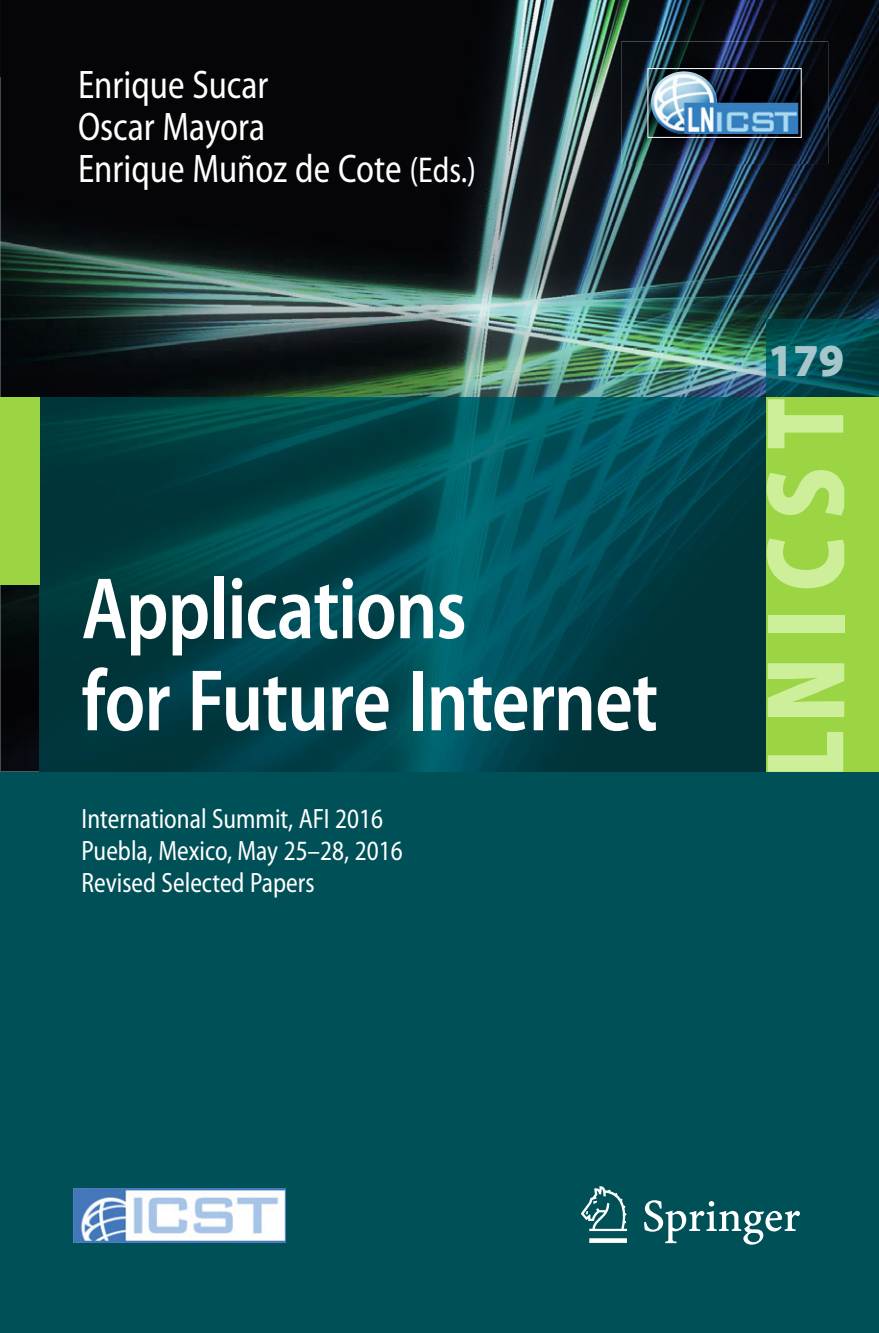
<style>
.page{position:relative;width:879px;height:1333px;background:#fff}
.page>*{position:absolute;margin:0;border:0;box-sizing:border-box;transform-origin:0 0}
.t1{font:600 semi-condensed 88px/92px "Dqpyvf Qgkgxb Myriad Pro";letter-spacing:-.015em;color:#fff;scale:.9 1}
.t2{font:80px "Vlcbdl Njqjrv Springnew";color:#fff}
.t3{font:900 semi-expanded 46px "Npbbnm Mvnsls Myriad Pro";color:#a5c6ca;scale:.9 1}
.t4{font:semi-condensed 40px/42px "Dlgghx Ckjssg Myriad Pro";color:#fff;scale:.9 1}
.t5{font:semi-condensed 28px/32px "Dlgghx Ckjssg Myriad Pro";color:#fff;scale:.9 1}
.s1{font-size:36px}
</style>
<div class="page">
<div style="left:0;top:771px;width:879px;height:561px;background:#005058"></div>
<img style="left:0;top:0;width:879px;height:771px">
<img style="left:40px;top:397px;width:726px;height:374px">
<img style="left:766px;top:320px;width:113px;height:77px">
<img style="left:621px;top:42px;width:207px;height:122px">
<img style="left:649px;top:70px;width:151px;height:66px">
<img style="left:651px;top:71px;width:147px;height:63px">
<div style="left:647px;top:68px;width:155px;height:70px;border:1px solid #fff"></div>
<img style="left:73px;top:1188px;width:213px;height:54px">
<div style="left:766px;top:397px;width:113px;height:374px;background:#9cd544"></div>
<svg style="left:768px;top:732px;width:75px;height:39px"></svg>
<svg style="left:768px;top:663px;width:76px;height:54px"></svg>
<div style="left:768px;top:615px;width:76px;height:17px;background:#cdef99"></div>
<svg style="left:767px;top:538px;width:77px;height:50px"></svg>
<svg style="left:767px;top:470px;width:77px;height:45px"></svg>
<svg style="left:768px;top:399px;width:75px;height:49px"></svg>
<div style="left:0;top:397px;width:40px;height:187px;background:#9cd544"></div>
<h3 class="t4" style="left:78px;top:67px;width:444px">Enrique Sucar<br>Oscar Mayora<br>Enrique Muñoz de Cote <span class="s1">(Eds.)</span></h3>
<h1 class="t1" style="left:82px;top:569px;width:642px">Applications<br>for Future Internet</h1>
<p class="t5" style="left:82px;top:804px;width:358px">International Summit, AFI 2016<br>Puebla, Mexico, May 25–28, 2016<br>Revised Selected Papers</p>
<h3 class="t3" style="left:768px;top:343px;width:87px">179</h3>
<h2 class="t2" style="left:589px;top:1186px;width:214px">123</h2>
</div>
